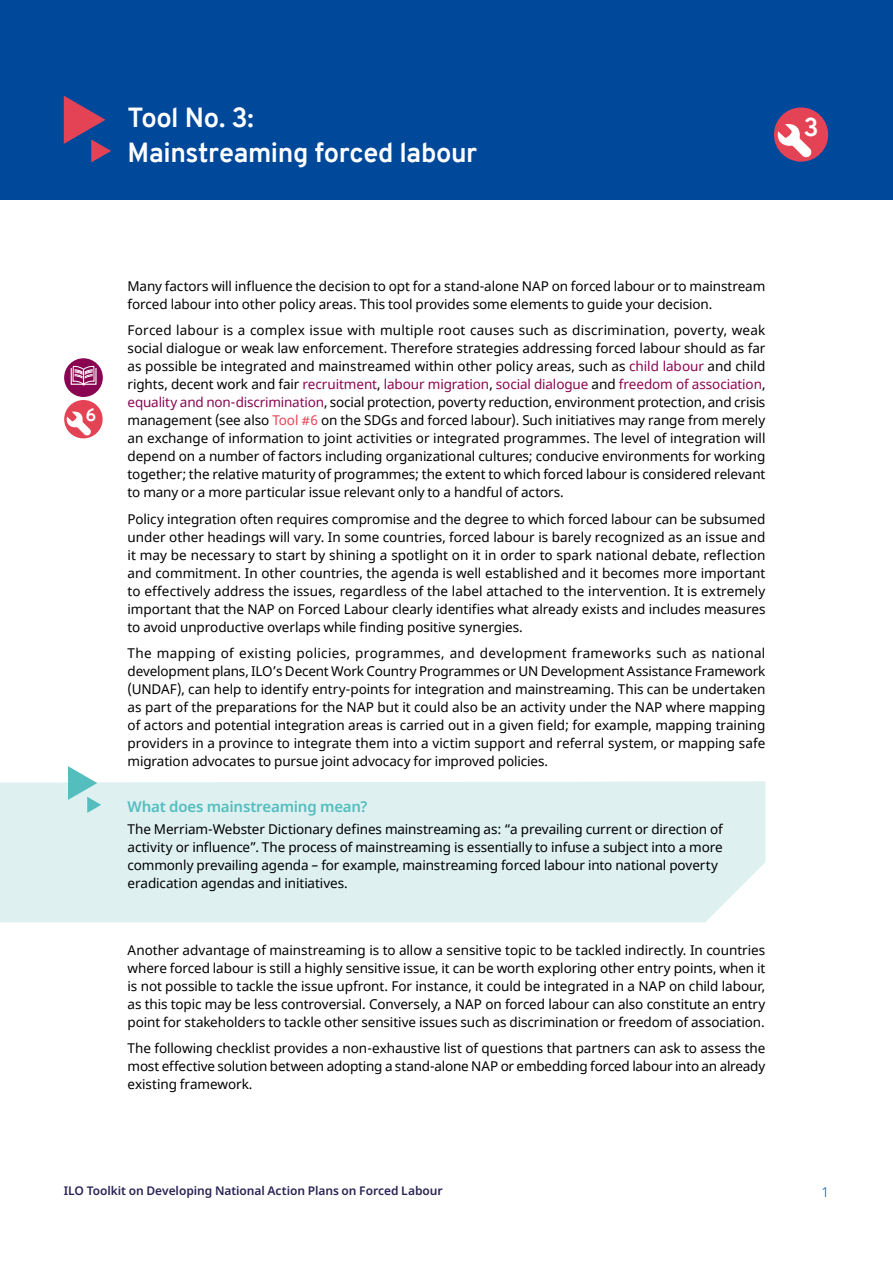
<style>
.page{position:relative;width:893px;height:1263px;background:#fff}
.page>*{position:absolute;margin:0;border:0;box-sizing:border-box;transform-origin:0 0}
.t1{font:700 27px/35.1px "Overpass";letter-spacing:-.01em;color:#fff}
.t2{font:700 25.2px "Overpass";color:#fff}
.t3{font:700 17.85px "Overpass";color:#fff}
.t4{font:600 15px "Noto Sans";letter-spacing:-.015em;color:#54bdbe}
.t5{font:13.5px/18px "Noto Sans";letter-spacing:-.01em;color:#000;text-align:justify}
.t6{font:300 13.5px "Noto Sans";color:#00489a}
.t7{font:600 12px "Noto Sans";letter-spacing:-.005em;color:#292455}
.s1{color:#8a0551}
.s2{color:#e44356}
</style>
<div class="page">
<div style="left:0;top:0;width:893px;height:200px;background:#00489a"></div>
<div style="left:774px;top:107px;width:54px;height:55px;background:#e44356;border-radius:50%"></div>
<svg style="left:776px;top:124px;width:36px;height:34px"></svg>
<svg style="left:64px;top:96px;width:47px;height:66px"></svg>
<div style="left:0;top:781px;width:765px;height:141px;background:#def0f0"></div>
<svg style="left:68px;top:766px;width:33px;height:47px"></svg>
<div style="left:64px;top:358px;width:39px;height:39px;background:#8a0551;border-radius:50%"></div>
<div style="left:71px;top:367px;width:26px;height:18px;border:1px solid #fff"></div>
<svg style="left:72px;top:366px;width:23px;height:19px"></svg>
<div style="left:64px;top:400px;width:39px;height:38px;background:#e44356;border-radius:50%"></div>
<svg style="left:66px;top:411px;width:25px;height:25px"></svg>
<h1 class="t1" style="left:128px;top:100px;width:351px">Tool No. 3:<br>Mainstreaming forced labour</h1>
<h2 class="t2" style="left:803px;top:110px;width:17px">3</h2>
<h3 class="t3" style="left:85px;top:402px;width:12px">6</h3>
<p class="t5" style="left:128px;top:277px;width:639px">Many factors will influence the decision to opt for a stand-alone NAP on forced labour or to mainstream forced labour into other policy areas. This tool provides some elements to guide your decision.</p>
<p class="t5" style="left:128px;top:322px;width:639px">Forced labour is a complex issue with multiple root causes such as discrimination, poverty, weak social dialogue or weak law enforcement. Therefore strategies addressing forced labour should as far as possible be integrated and mainstreamed within other policy areas, such as <span class="s1">child labour</span> and child rights, decent work and fair <span class="s1">recruitment</span>, <span class="s1">labour migration</span>, <span class="s1">social dialogue</span> and <span class="s1">freedom of association</span>, <span class="s1">equality and non-discrimination</span>, social protection, poverty reduction, environment protection, and crisis management (see also <span class="s2">Tool #6</span> on the SDGs and forced labour). Such initiatives may range from merely an exchange of information to joint activities or integrated programmes. The level of integration will depend on a number of factors including organizational cultures; conducive environments for working together; the relative maturity of programmes; the extent to which forced labour is considered relevant to many or a more particular issue relevant only to a handful of actors.</p>
<p class="t5" style="left:128px;top:510px;width:639px">Policy integration often requires compromise and the degree to which forced labour can be subsumed under other headings will vary. In some countries, forced labour is barely recognized as an issue and it may be necessary to start by shining a spotlight on it in order to spark national debate, reflection and commitment. In other countries, the agenda is well established and it becomes more important to effectively address the issues, regardless of the label attached to the intervention. It is extremely important that the NAP on Forced Labour clearly identifies what already exists and includes measures to avoid unproductive overlaps while finding positive synergies.</p>
<p class="t5" style="left:128px;top:645px;width:639px">The mapping of existing policies, programmes, and development frameworks such as national development plans, ILO’s Decent Work Country Programmes or UN Development Assistance Framework (UNDAF), can help to identify entry-points for integration and mainstreaming. This can be undertaken as part of the preparations for the NAP but it could also be an activity under the NAP where mapping of actors and potential integration areas is carried out in a given field; for example, mapping training providers in a province to integrate them into a victim support and referral system, or mapping safe migration advocates to pursue joint advocacy for improved policies.</p>
<p class="t4" style="left:128px;top:796px;width:241px">What does mainstreaming mean?</p>
<p class="t5" style="left:128px;top:821px;width:597px;text-align:left">The Merriam-Webster Dictionary defines mainstreaming as: “a prevailing current or direction of activity or influence”. The process of mainstreaming is essentially to infuse a subject into a more commonly prevailing agenda – for example, mainstreaming forced labour into national poverty eradication agendas and initiatives.</p>
<p class="t5" style="left:128px;top:941px;width:639px">Another advantage of mainstreaming is to allow a sensitive topic to be tackled indirectly. In countries where forced labour is still a highly sensitive issue, it can be worth exploring other entry points, when it is not possible to tackle the issue upfront. For instance, it could be integrated in a NAP on child labour, as this topic may be less controversial. Conversely, a NAP on forced labour can also constitute an entry point for stakeholders to tackle other sensitive issues such as discrimination or freedom of association.</p>
<p class="t5" style="left:128px;top:1040px;width:639px">The following checklist provides a non-exhaustive list of questions that partners can ask to assess the most effective solution between adopting a stand-alone NAP or embedding forced labour into an already existing framework.</p>
<p class="t7" style="left:64px;top:1182px;width:380px">ILO Toolkit on Developing National Action Plans on Forced Labour</p>
<p class="t6" style="left:821px;top:1182px;width:9px">1</p>
</div>
